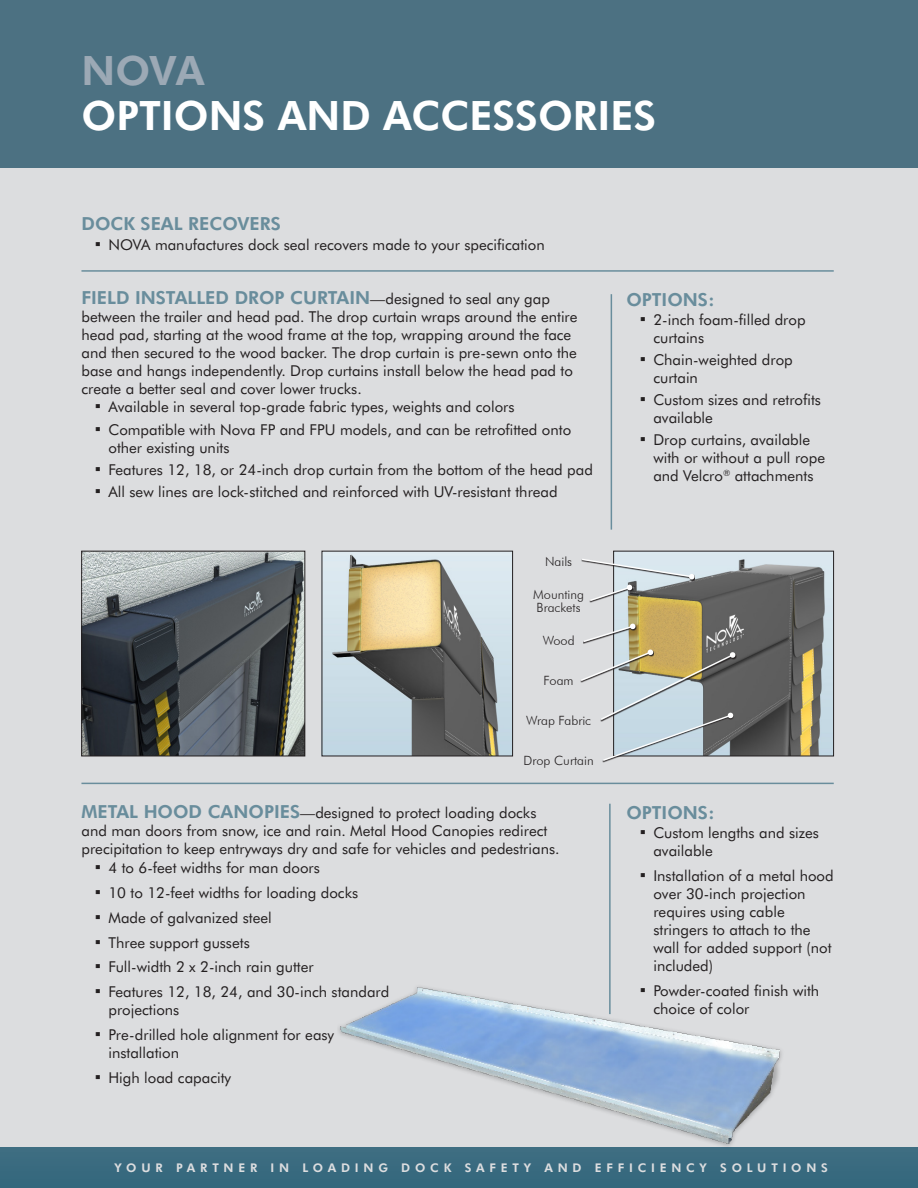
<style>
.page{position:relative;width:918px;height:1188px;background:#fff}
.page>*{position:absolute;margin:0;border:0;box-sizing:border-box;transform-origin:0 0}
.t1{font:700 40.5px "Futura BT";color:#fff}
.t2{font:700 40.5px "Futura BT";color:#9ca9b5}
.t3{font:700 18px "Futura BT";color:#698d9c}
.t4{font:15px/18px "Futura BT";color:#231f20}
.t5{font:300 12.75px/13.5px "Futura BT";color:#231f20}
.t6{font:700 12px "Futura BT";letter-spacing:.4em;color:#dcdddf}
.s1{font-family:"Franklin Gothic";font-size:18px}
.s2{font-weight:400;font-size:15px;color:#231f20}
.s3{font-weight:700;font-size:18px;color:#698d9c}
</style>
<div class="page">
<div style="left:0;top:0;width:918px;height:1162px;background:#dcdddf"></div>
<div style="left:0;top:0;width:918px;height:167px;background:#4c7182"></div>
<div style="left:0;top:1148px;width:918px;height:40px;background:#396a7f"></div>
<img style="left:83px;top:553px;width:220px;height:201px">
<div style="left:81px;top:551px;width:224px;height:205px;border:1px solid #231f20"></div>
<img style="left:324px;top:553px;width:187px;height:201px">
<div style="left:322px;top:551px;width:191px;height:205px;border:1px solid #231f20"></div>
<img style="left:615px;top:553px;width:217px;height:201px">
<div style="left:613px;top:551px;width:221px;height:205px;border:1px solid #231f20"></div>
<img style="left:338px;top:986px;width:451px;height:162px">
<hr style="left:611px;top:294px;width:1px;height:236px;background:#698d9c">
<hr style="left:609px;top:804px;width:2px;height:210px;background:#698d9c">
<svg style="left:583px;top:624px;width:54px;height:20px"></svg>
<svg style="left:583px;top:623px;width:53px;height:20px"></svg>
<svg style="left:590px;top:602px;width:43px;height:1px"></svg>
<svg style="left:581px;top:558px;width:114px;height:44px"></svg>
<svg style="left:580px;top:649px;width:156px;height:113px"></svg>
<hr style="left:81px;top:783px;width:753px;height:1px;background:#698d9c">
<hr style="left:81px;top:270px;width:753px;height:2px;background:#698d9c">
<p class="t2" style="left:82px;top:42px;width:125px">NOVA</p>
<p class="t1" style="left:82px;top:87px;width:576px">OPTIONS AND ACCESSORIES</p>
<p class="t3" style="left:81px;top:211px;width:201px">DOCK SEAL RECOVERS</p>
<p class="t4" style="left:95px;top:236px;width:451px"><span class="s1">▪</span> NOVA manufactures dock seal recovers made to your specification</p>
<p class="t3" style="left:81px;top:285px;width:470px">FIELD INSTALLED DROP CURTAIN<span class="s2">—designed to seal any gap</span></p>
<p class="t4" style="left:81px;top:308px;width:498px">between the trailer and head pad. The drop curtain wraps around the entire head pad, starting at the wood frame at the top, wrapping around the face and then secured to the wood backer. The drop curtain is pre-sewn onto the base and hangs independently. Drop curtains install below the head pad to create a better seal and cover lower trucks.</p>
<p class="t4" style="left:95px;top:398px;width:421px"><span class="s1">▪</span> Available in several top-grade fabric types, weights and colors</p>
<p class="t4" style="left:108px;top:420px;width:464px;text-indent:-14px"><span class="s1">▪</span> Compatible with Nova FP and FPU models, and can be retrofitted onto other existing units</p>
<p class="t4" style="left:95px;top:460px;width:500px"><span class="s1">▪</span> Features 12, 18, or 24-inch drop curtain from the bottom of the head pad</p>
<p class="t4" style="left:95px;top:482px;width:464px"><span class="s1">▪</span> All sew lines are lock-stitched and reinforced with UV-resistant thread</p>
<p class="t5" style="left:545px;top:554px;width:29px">Nails</p>
<p class="t5" style="left:533px;top:587px;width:52px">Mounting<br>Brackets</p>
<p class="t5" style="left:543px;top:634px;width:33px">Wood</p>
<p class="t5" style="left:544px;top:674px;width:32px">Foam</p>
<p class="t5" style="left:526px;top:713px;width:66px">Wrap Fabric</p>
<p class="t5" style="left:524px;top:753px;width:72px">Drop Curtain</p>
<p class="t4" style="left:81px;top:803px;width:480px"><span class="s3">METAL HOOD CANOPIES</span>—designed to protect loading docks and man doors from snow, ice and rain. Metal Hood Canopies redirect precipitation to keep entryways dry and safe for vehicles and pedestrians.</p>
<p class="t4" style="left:95px;top:859px;width:226px"><span class="s1">▪</span> 4 to 6-feet widths for man doors</p>
<p class="t4" style="left:95px;top:883px;width:265px"><span class="s1">▪</span> 10 to 12-feet widths for loading docks</p>
<p class="t4" style="left:95px;top:908px;width:178px"><span class="s1">▪</span> Made of galvanized steel</p>
<p class="t4" style="left:95px;top:933px;width:156px"><span class="s1">▪</span> Three support gussets</p>
<p class="t4" style="left:95px;top:958px;width:220px"><span class="s1">▪</span> Full-width 2 x 2-inch rain gutter</p>
<p class="t4" style="left:108px;top:982px;width:282px;text-indent:-14px"><span class="s1">▪</span> Features 12, 18, 24, and 30-inch standard projections</p>
<p class="t4" style="left:108px;top:1025px;width:227px;text-indent:-14px"><span class="s1">▪</span> Pre-drilled hole alignment for easy installation</p>
<p class="t4" style="left:95px;top:1068px;width:138px"><span class="s1">▪</span> High load capacity</p>
<p class="t3" style="left:626px;top:287px;width:89px">OPTIONS:</p>
<p class="t4" style="left:653px;top:310px;width:154px;text-indent:-14px"><span class="s1">▪</span> 2-inch foam-filled drop curtains</p>
<p class="t4" style="left:653px;top:350px;width:141px;text-indent:-14px"><span class="s1">▪</span> Chain-weighted drop curtain</p>
<p class="t4" style="left:653px;top:390px;width:169px;text-indent:-14px"><span class="s1">▪</span> Custom sizes and retrofits available</p>
<p class="t4" style="left:653px;top:430px;width:173px;text-indent:-14px"><span class="s1">▪</span> Drop curtains, available with or without a pull rope and Velcro<sup>®</sup> attachments</p>
<p class="t3" style="left:626px;top:800px;width:89px">OPTIONS:</p>
<p class="t4" style="left:653px;top:823px;width:167px;text-indent:-14px"><span class="s1">▪</span> Custom lengths and sizes available</p>
<p class="t4" style="left:653px;top:866px;width:182px;text-indent:-14px"><span class="s1">▪</span> Installation of a metal hood over 30-inch projection requires using cable stringers to attach to the wall for added support (not included)</p>
<p class="t4" style="left:653px;top:981px;width:167px;text-indent:-14px"><span class="s1">▪</span> Powder-coated finish with choice of color</p>
<p class="t6" style="left:115px;top:1159px;width:715px">YOUR PARTNER IN LOADING DOCK SAFETY AND EFFICIENCY SOLUTIONS</p>
</div>
